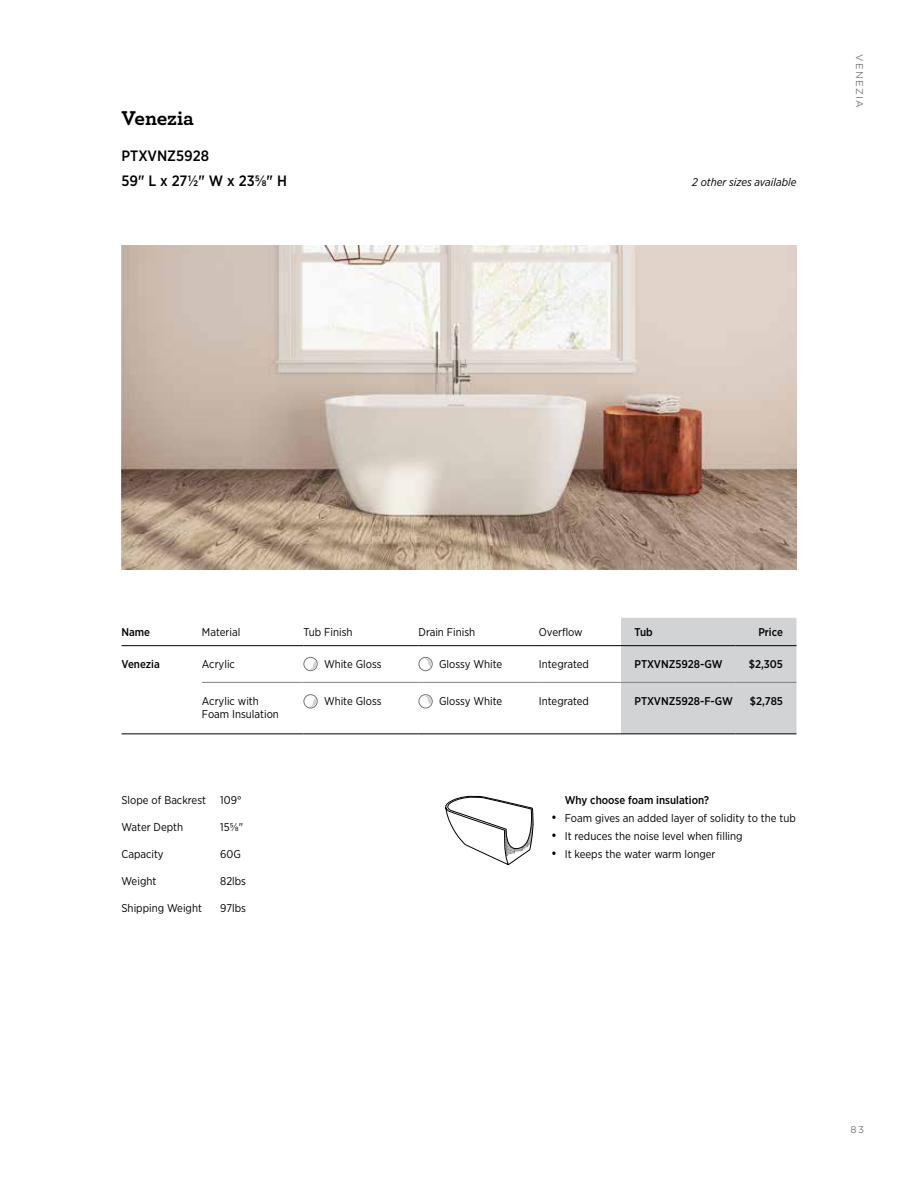
<style>
.page{position:relative;width:918px;height:1188px;background:#fff}
.page>*{position:absolute;margin:0;border:0;box-sizing:border-box;transform-origin:0 0}
.t1{font:700 21px "Archer";letter-spacing:-.005em;color:#000}
.t2{font:500 15px/24.9px "Gotham Narrow";color:#000}
.t3{font:11.25px/13.5px "Gotham Narrow";color:#000}
.t4{font:500 11.25px "Gotham Narrow";color:#000}
.t5{font:italic 11.25px "Gotham Narrow";color:#000}
.t6{font:9.75px "Gotham";letter-spacing:.15em;color:#797777}
.s1{font-size:13.5px}
</style>
<div class="page">
<svg style="left:445px;top:795px;width:89px;height:70px"></svg>
<div style="left:621px;top:618px;width:175px;height:116px;background:#d1d3d4"></div>
<hr style="left:122px;top:645px;width:80px;height:1px;background:#000">
<hr style="left:202px;top:645px;width:101px;height:1px;background:#000">
<svg style="left:303px;top:645px;width:21px;height:1px"></svg>
<hr style="left:324px;top:645px;width:94px;height:1px;background:#000">
<svg style="left:418px;top:645px;width:21px;height:1px"></svg>
<hr style="left:439px;top:645px;width:100px;height:1px;background:#000">
<hr style="left:621px;top:645px;width:114px;height:1px;background:#000">
<hr style="left:735px;top:645px;width:62px;height:1px;background:#000">
<hr style="left:122px;top:734px;width:80px;height:1px;background:#000">
<hr style="left:202px;top:734px;width:101px;height:1px;background:#000">
<svg style="left:303px;top:734px;width:21px;height:1px"></svg>
<hr style="left:324px;top:734px;width:94px;height:1px;background:#000">
<svg style="left:418px;top:734px;width:21px;height:1px"></svg>
<hr style="left:439px;top:734px;width:100px;height:1px;background:#000">
<hr style="left:621px;top:734px;width:114px;height:1px;background:#000">
<hr style="left:735px;top:734px;width:62px;height:1px;background:#000">
<hr style="left:539px;top:645px;width:82px;height:1px;background:#000">
<hr style="left:539px;top:734px;width:82px;height:1px;background:#000">
<hr style="left:202px;top:682px;width:101px;height:1px;background:#808285">
<svg style="left:303px;top:682px;width:21px;height:1px"></svg>
<hr style="left:324px;top:682px;width:94px;height:1px;background:#808285">
<svg style="left:418px;top:682px;width:21px;height:1px"></svg>
<hr style="left:439px;top:682px;width:100px;height:1px;background:#808285">
<hr style="left:539px;top:682px;width:82px;height:1px;background:#808285">
<hr style="left:621px;top:682px;width:114px;height:1px;background:#808285">
<hr style="left:735px;top:682px;width:62px;height:1px;background:#808285">
<div style="left:303px;top:657px;width:15px;height:14px;border:1px solid #797777;border-radius:50%"></div>
<svg style="left:308px;top:661px;width:8px;height:9px"></svg>
<div style="left:418px;top:657px;width:15px;height:14px;border:1px solid #797777;border-radius:50%"></div>
<svg style="left:424px;top:658px;width:7px;height:9px"></svg>
<div style="left:303px;top:694px;width:15px;height:14px;border:1px solid #797777;border-radius:50%"></div>
<svg style="left:308px;top:698px;width:8px;height:9px"></svg>
<div style="left:418px;top:694px;width:15px;height:14px;border:1px solid #797777;border-radius:50%"></div>
<svg style="left:425px;top:696px;width:6px;height:9px"></svg>
<img style="left:122px;top:245px;width:674px;height:324px">
<h1 class="t1" style="left:122px;top:101px;width:74px">Venezia</h1>
<h2 class="t2" style="left:122px;top:143px;width:167px">PTXVNZ5928<br>59" L x 271/2" W x 235/8" H</h2>
<p class="t5" style="left:692px;top:175px;width:106px">2 other sizes available</p>
<p class="t6" style="left:866px;top:54px;width:56px;rotate:90deg">VENEZIA</p>
<p class="t4" style="left:122px;top:625px;width:30px">Name</p>
<p class="t3" style="left:202px;top:625px;width:40px">Material</p>
<p class="t3" style="left:303px;top:625px;width:51px">Tub Finish</p>
<p class="t3" style="left:418px;top:625px;width:58px">Drain Finish</p>
<p class="t3" style="left:539px;top:625px;width:45px">Overflow</p>
<p class="t4" style="left:635px;top:625px;width:20px">Tub</p>
<p class="t4" style="left:758px;top:625px;width:26px">Price</p>
<p class="t4" style="left:122px;top:657px;width:40px">Venezia</p>
<p class="t3" style="left:202px;top:657px;width:35px">Acrylic</p>
<p class="t3" style="left:324px;top:657px;width:59px">White Gloss</p>
<p class="t3" style="left:439px;top:657px;width:65px">Glossy White</p>
<p class="t3" style="left:539px;top:657px;width:52px">Integrated</p>
<p class="t4" style="left:634px;top:657px;width:90px">PTXVNZ5928-GW</p>
<p class="t4" style="left:749px;top:657px;width:36px">$2,305</p>
<p class="t3" style="left:202px;top:694px;width:78px">Acrylic with<br>Foam Insulation</p>
<p class="t3" style="left:324px;top:694px;width:59px">White Gloss</p>
<p class="t3" style="left:439px;top:694px;width:65px">Glossy White</p>
<p class="t3" style="left:539px;top:694px;width:52px">Integrated</p>
<p class="t4" style="left:634px;top:694px;width:100px">PTXVNZ5928-F-GW</p>
<p class="t4" style="left:750px;top:694px;width:35px">$2,785</p>
<p class="t3" style="left:122px;top:793px;width:86px">Slope of Backrest</p>
<p class="t3" style="left:220px;top:793px;width:23px">109°</p>
<p class="t3" style="left:122px;top:820px;width:63px">Water Depth</p>
<p class="t3" style="left:220px;top:820px;width:24px">155/8"</p>
<p class="t3" style="left:121px;top:847px;width:44px">Capacity</p>
<p class="t3" style="left:220px;top:847px;width:22px">60G</p>
<p class="t3" style="left:121px;top:874px;width:36px">Weight</p>
<p class="t3" style="left:220px;top:874px;width:27px">82lbs</p>
<p class="t3" style="left:121px;top:901px;width:82px">Shipping Weight</p>
<p class="t3" style="left:220px;top:901px;width:27px">97lbs</p>
<p class="t4" style="left:565px;top:793px;width:146px">Why choose foam insulation?</p>
<p class="t3" style="left:551px;top:812px;width:246px"><span class="s1">•</span> Foam gives an added layer of solidity to the tub</p>
<p class="t3" style="left:551px;top:830px;width:193px"><span class="s1">•</span> It reduces the noise level when filling</p>
<p class="t3" style="left:551px;top:848px;width:166px"><span class="s1">•</span> It keeps the water warm longer</p>
<p class="t6" style="left:850px;top:1124px;width:15px">83</p>
</div>
